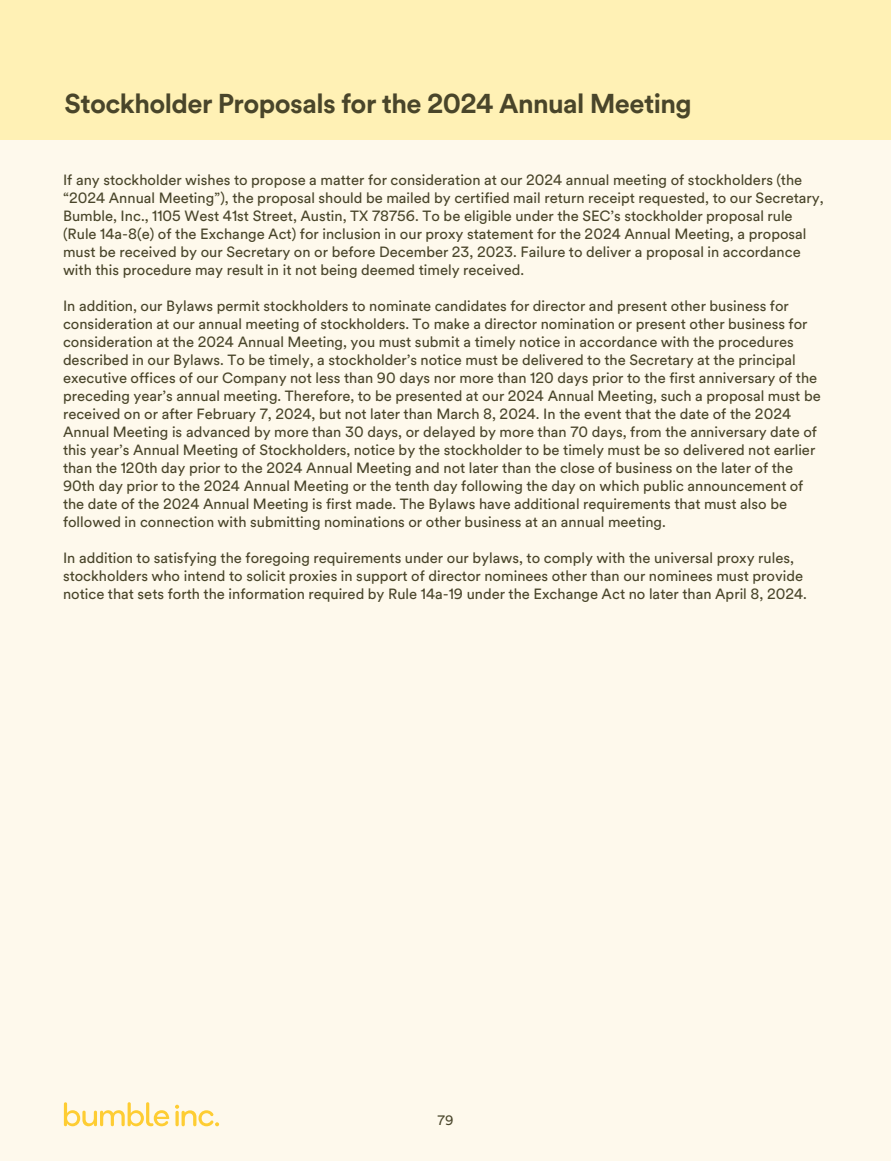
<style>
.page{position:relative;width:891px;height:1161px;background:#fef9ec}
.page>*{position:absolute;margin:0;border:0;box-sizing:border-box;transform-origin:0 0}
.t1{font:700 27px "Circular 20";letter-spacing:-.02em;color:#49452a}
.t2{font:14.7px/18px "Circular 20";color:#49452a}
.t3{font:13.5px "Circular 20";color:#49452a}
</style>
<div class="page">
<div style="left:0;top:0;width:891px;height:140px;background:#fff1b5"></div>
<svg style="left:64px;top:1102px;width:105px;height:24px"></svg>
<svg style="left:175px;top:1105px;width:44px;height:21px"></svg>
<h1 class="t1" style="left:64px;top:93px;width:629px">Stockholder Proposals for the 2024 Annual Meeting</h1>
<p class="t2" style="left:63px;top:172px;width:762px">If any stockholder wishes to propose a matter for consideration at our 2024 annual meeting of stockholders (the “2024 Annual Meeting”), the proposal should be mailed by certified mail return receipt requested, to our Secretary, Bumble, Inc., 1105 West 41st Street, Austin, TX 78756. To be eligible under the SEC’s stockholder proposal rule (Rule 14a-8(e) of the Exchange Act) for inclusion in our proxy statement for the 2024 Annual Meeting, a proposal must be received by our Secretary on or before December 23, 2023. Failure to deliver a proposal in accordance with this procedure may result in it not being deemed timely received.</p>
<p class="t2" style="left:63px;top:298px;width:759px">In addition, our Bylaws permit stockholders to nominate candidates for director and present other business for consideration at our annual meeting of stockholders. To make a director nomination or present other business for consideration at the 2024 Annual Meeting, you must submit a timely notice in accordance with the procedures described in our Bylaws. To be timely, a stockholder’s notice must be delivered to the Secretary at the principal executive offices of our Company not less than 90 days nor more than 120 days prior to the first anniversary of the preceding year’s annual meeting. Therefore, to be presented at our 2024 Annual Meeting, such a proposal must be received on or after February 7, 2024, but not later than March 8, 2024. In the event that the date of the 2024<br>Annual Meeting is advanced by more than 30 days, or delayed by more than 70 days, from the anniversary date of this year’s Annual Meeting of Stockholders, notice by the stockholder to be timely must be so delivered not earlier than the 120th day prior to the 2024 Annual Meeting and not later than the close of business on the later of the 90th day prior to the 2024 Annual Meeting or the tenth day following the day on which public announcement of the date of the 2024 Annual Meeting is first made. The Bylaws have additional requirements that must also be followed in connection with submitting nominations or other business at an annual meeting.</p>
<p class="t2" style="left:63px;top:550px;width:745px">In addition to satisfying the foregoing requirements under our bylaws, to comply with the universal proxy rules, stockholders who intend to solicit proxies in support of director nominees other than our nominees must provide notice that sets forth the information required by Rule 14a-19 under the Exchange Act no later than April 8, 2024.</p>
<p class="t3" style="left:438px;top:1115px;width:17px">79</p>
</div>
